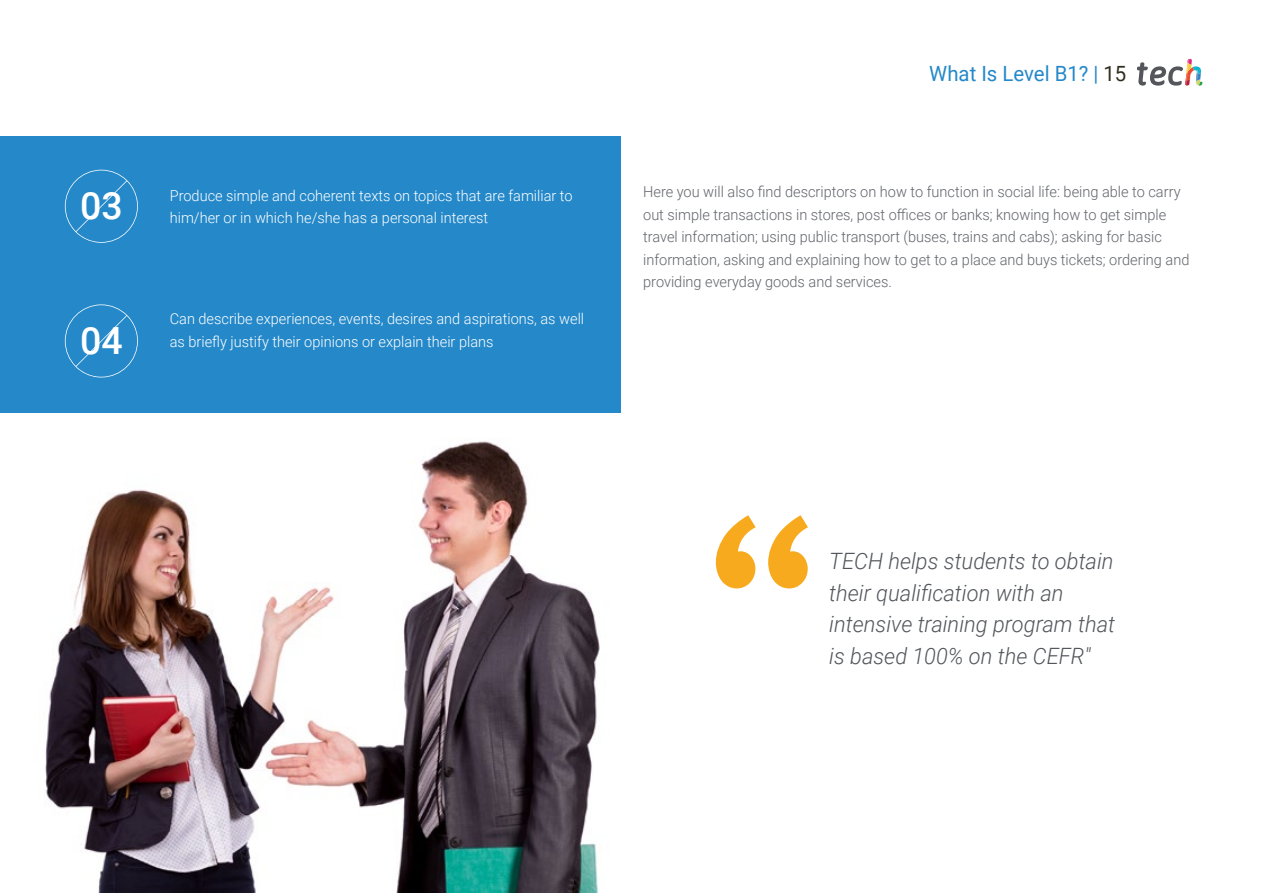
<style>
.page{position:relative;width:1263px;height:893px;background:#fff}
.page>*{position:absolute;margin:0;border:0;box-sizing:border-box;transform-origin:0 0}
.t1{font:500 37.5px "Roboto";color:#fff}
.t2{font:italic 300 22.5px/31.5px "Roboto";color:#52555b}
.t3{font:21px "Roboto";color:#2488c9}
.t4{font:300 15px/22.5px "Roboto";color:#61646a}
.t5{font:300 15px/22.5px "Roboto";color:#fff}
.s1{color:#312e20}
</style>
<div class="page">
<img style="left:44px;top:441px;width:556px;height:452px">
<div style="left:0;top:136px;width:621px;height:276px;background:#2488c9"></div>
<svg style="left:65px;top:170px;width:73px;height:73px"></svg>
<svg style="left:65px;top:304px;width:73px;height:73px"></svg>
<svg style="left:716px;top:515px;width:92px;height:73px"></svg>
<svg style="left:1137px;top:59px;width:65px;height:27px"></svg>
<h1 class="t1" style="left:80px;top:179px;width:44px">03</h1>
<h1 class="t1" style="left:80px;top:314px;width:44px">04</h1>
<p class="t5" style="left:170px;top:183px;width:404px">Produce simple and coherent texts on topics that are familiar to him/her or in which he/she has a personal interest</p>
<p class="t5" style="left:170px;top:307px;width:416px">Can describe experiences, events, desires and aspirations, as well as briefly justify their opinions or explain their plans</p>
<h3 class="t3" style="left:929px;top:59px;width:199px">What Is Level B1? | <span class="s1">15</span></h3>
<p class="t4" style="left:643px;top:180px;width:548px">Here you will also find descriptors on how to function in social life: being able to carry out simple transactions in stores, post offices or banks; knowing how to get simple travel information; using public transport (buses, trains and cabs); asking for basic information, asking and explaining how to get to a place and buys tickets; ordering and providing everyday goods and services.</p>
<h2 class="t2" style="left:829px;top:545px;width:287px">TECH helps students to obtain their qualification with an intensive training program that is based 100% on the CEFR"</h2>
</div>
